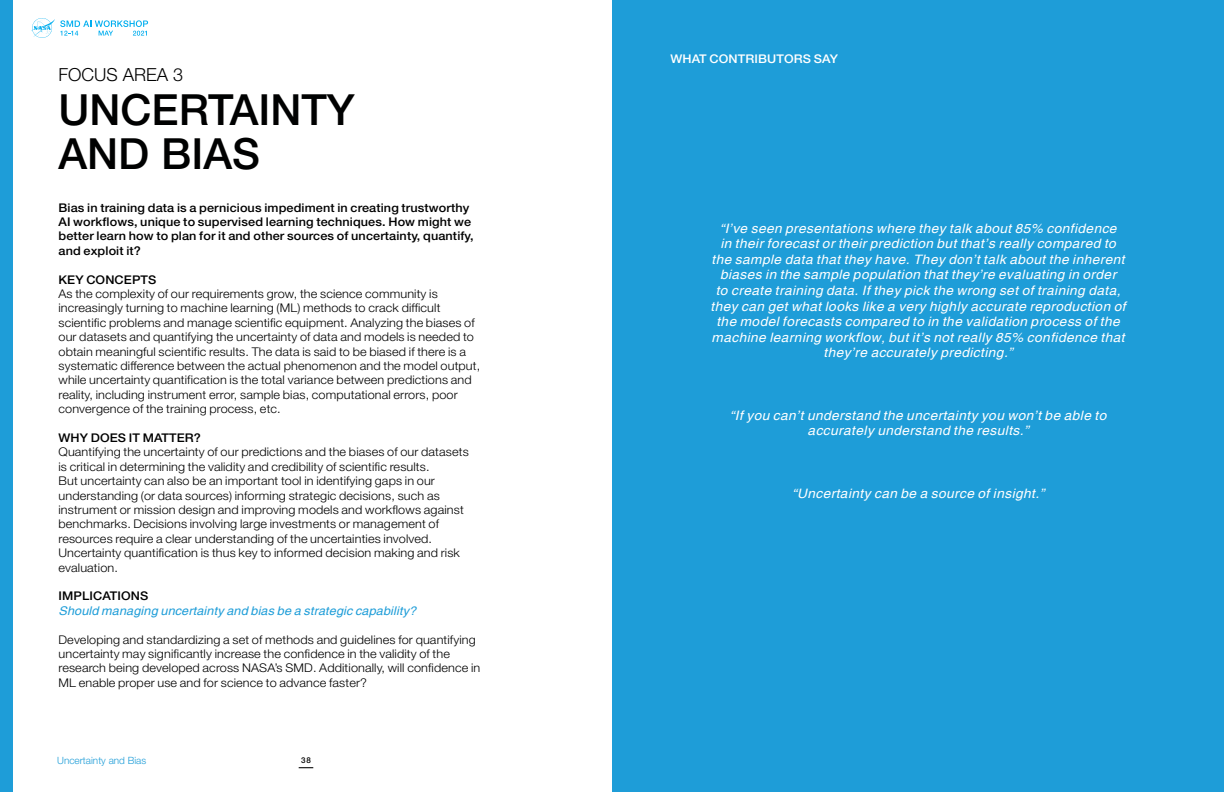
<style>
.page{position:relative;width:1224px;height:792px;background:#fff}
.page>*{position:absolute;margin:0;border:0;box-sizing:border-box;transform-origin:0 0}
.t1{font:500 43px/44px "Helvetica Neue";color:#000101}
.t2{font:300 18px "Helvetica Neue";color:#000101}
.t3{font:italic 13px/15.6px "Helvetica";letter-spacing:.03em;color:#fff;text-align:center;scale:1.06 1}
.t4{font:300 12px/14.4px "Helvetica Neue";letter-spacing:.01em;color:#000101;scale:1.06 1}
.t5{font:500 12px/14.4px "Helvetica Neue";letter-spacing:.01em;color:#000101;scale:1.06 1}
.t6{font:italic 12px "Helvetica";letter-spacing:.01em;color:#1e9dd8;scale:1.06 1}
.t7{font:500 12px "Helvetica Neue";letter-spacing:.01em;color:#fff;scale:1.06 1}
.t8{font:300 10px "Helvetica Neue";color:#1e9dd8}
.t9{font:500 8px "Helvetica Neue";color:#000101}
</style>
<div class="page">
<svg style="left:299px;top:767px;width:14px;height:1px"></svg>
<div style="left:0;top:0;width:13px;height:792px;background:#1e9dd8"></div>
<svg style="left:31px;top:18px;width:117px;height:20px"></svg>
<div style="left:612px;top:0;width:612px;height:792px;background:#1e9dd8"></div>
<h2 class="t2" style="left:58px;top:60px;width:126px">FOCUS AREA 3</h2>
<h1 class="t1" style="left:58px;top:88px;width:298px">UNCERTAINTY<br>AND BIAS</h1>
<p class="t5" style="left:58px;top:200px;width:393px">Bias in training data is a pernicious impediment in creating trustworthy AI workflows, unique to supervised learning techniques. How might we better learn how to plan for it and other sources of uncertainty, quantify, and exploit it?</p>
<p class="t5" style="left:58px;top:272px;width:94px">KEY CONCEPTS</p>
<p class="t4" style="left:58px;top:286px;width:399px">As the complexity of our requirements grow, the science community is increasingly turning to machine learning (ML) methods to crack difficult scientific problems and manage scientific equipment. Analyzing the biases of our datasets and quantifying the uncertainty of data and models is needed to obtain meaningful scientific results. The data is said to be biased if there is a systematic difference between the actual phenomenon and the model output, while uncertainty quantification is the total variance between predictions and reality, including instrument error, sample bias, computational errors, poor convergence of the training process, etc.</p>
<p class="t5" style="left:58px;top:430px;width:136px">WHY DOES IT MATTER?</p>
<p class="t4" style="left:58px;top:444px;width:389px">Quantifying the uncertainty of our predictions and the biases of our datasets is critical in determining the validity and credibility of scientific results.<br>But uncertainty can also be an important tool in identifying gaps in our understanding (or data sources) informing strategic decisions, such as instrument or mission design and improving models and workflows against benchmarks. Decisions involving large investments or management of resources require a clear understanding of the uncertainties involved.<br>Uncertainty quantification is thus key to informed decision making and risk evaluation.</p>
<p class="t5" style="left:58px;top:589px;width:86px">IMPLICATIONS</p>
<p class="t6" style="left:58px;top:604px;width:339px">Should managing uncertainty and bias be a strategic capability?</p>
<p class="t4" style="left:58px;top:632px;width:399px">Developing and standardizing a set of methods and guidelines for quantifying uncertainty may significantly increase the confidence in the validity of the research being developed across NASA’s SMD. Additionally, will confidence in ML enable proper use and for science to advance faster?</p>
<p class="t8" style="left:57px;top:753px;width:91px">Uncertainty and Bias</p>
<p class="t9" style="left:301px;top:755px;width:11px">38</p>
<p class="t7" style="left:670px;top:52px;width:160px">WHAT CONTRIBUTORS SAY</p>
<p class="t3" style="left:711px;top:221px;width:393px">“I’ve seen presentations where they talk about 85% confidence<br>in their forecast or their prediction but that’s really compared to the sample data that they have. They don’t talk about the inherent biases in the sample population that they’re evaluating in order<br>to create training data. If they pick the wrong set of training data, they can get what looks like a very highly accurate reproduction of the model forecasts compared to in the validation process of the machine learning workflow, but it’s not really 85% confidence that they’re accurately predicting.”</p>
<p class="t3" style="left:730px;top:408px;width:357px">“If you can’t understand the uncertainty you won’t be able to accurately understand the results.”</p>
<p class="t3" style="left:792px;top:486px;width:239px">“Uncertainty can be a source of insight.”</p>
</div>
